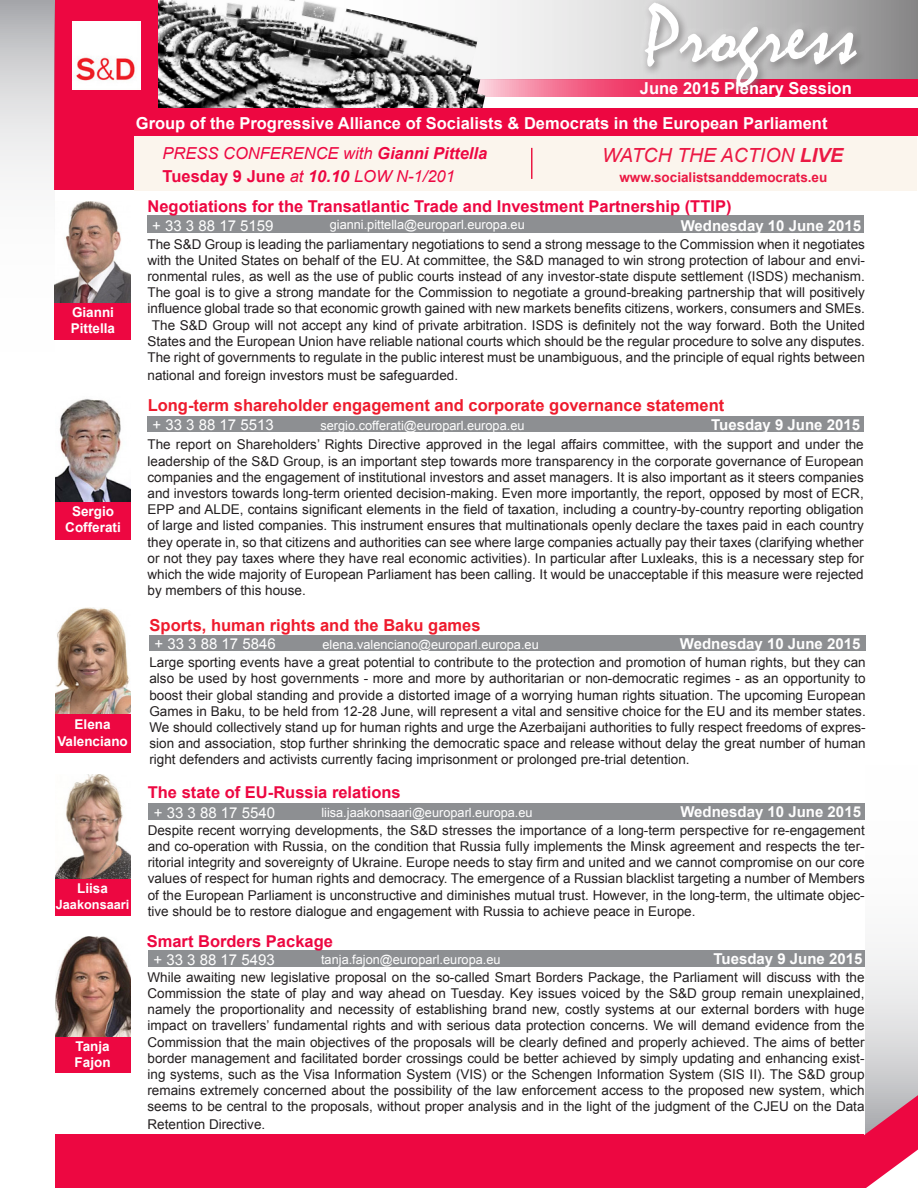
<style>
.page{position:relative;width:918px;height:1188px;background:#fff}
.page>*{position:absolute;margin:0;border:0;box-sizing:border-box;transform-origin:0 0}
.t1{font:82.5px "Mistral";color:#fff}
.t2{font:italic 19.5px "Arial";color:#ed0741}
.t3{font:700 16.5px "Arial";color:#fff}
.t4{font:700 16.5px "Arial";color:#ee1b2d}
.t5{font:italic 16.5px "Arial";color:#ed0741}
.t6{font:700 16.5px "Arial";color:#ed0741}
.t7{font:700 16.35px "Arial";color:#ed0741}
.t8{font:700 15px "Arial";color:#fff}
.t9{font:15px "Arial";color:#fff}
.t10{font:13.5px/16.2px "Arial";color:#231f20;text-align:justify}
.t11{font:700 13.5px/16.2px "Arial";color:#fff}
.t12{font:700 13.5px "Arial";color:#ed0741}
.t13{font:12.75px "Arial";color:#fff}
.t14{font:700 12.75px "Arial";color:#fff}
.s1{font-weight:700}
.s2{font-weight:400;font-style:italic}
.s3{font-style:italic}
</style>
<div class="page">
<img style="left:157px;top:0;width:306px;height:108px">
<svg style="left:286px;top:0;width:632px;height:80px"></svg>
<svg style="left:480px;top:80px;width:438px;height:17px;background:#f2577e"></svg>
<div style="left:636px;top:0;width:229px;height:96px;background:#fff;opacity:.75"></div>
<svg style="left:865px;top:635px;width:53px;height:460px"></svg>
<div style="left:133px;top:0;width:24px;height:137px;background:#ed0741"></div>
<img style="left:458px;top:75px;width:22px;height:22px">
<img style="left:463px;top:91px;width:22px;height:17px">
<div style="left:61px;top:108px;width:857px;height:29px;background:#ed0741"></div>
<svg style="left:863px;top:1095px;width:55px;height:93px"></svg>
<div style="left:54px;top:1134px;width:809px;height:54px;background:#ed0741"></div>
<div style="left:54px;top:0;width:80px;height:1149px;background:#ed0741"></div>
<img style="left:72px;top:21px;width:69px;height:69px">
<div style="left:147px;top:216px;width:717px;height:17px;background:#8d8f92"></div>
<div style="left:52px;top:340px;width:82px;height:56px;background:#fff"></div>
<img style="left:54px;top:201px;width:77px;height:102px">
<div style="left:54px;top:190px;width:84px;height:11px;background:#fff"></div>
<div style="left:134px;top:136px;width:783px;height:54px;background:#fbf5ed"></div>
<div style="left:150px;top:636px;width:716px;height:15px;background:#8d8f92"></div>
<img style="left:55px;top:607px;width:76px;height:107px">
<img style="left:55px;top:936px;width:76px;height:101px">
<svg style="left:0;top:0;width:54px;height:177px"></svg>
<div style="left:148px;top:803px;width:717px;height:17px;background:#8d8f92"></div>
<img style="left:55px;top:774px;width:76px;height:105px">
<div style="left:53px;top:754px;width:82px;height:20px;background:#fff"></div>
<div style="left:53px;top:917px;width:82px;height:19px;background:#fff"></div>
<div style="left:148px;top:951px;width:717px;height:16px;background:#8d8f92"></div>
<div style="left:53px;top:1074px;width:82px;height:60px;background:#fff"></div>
<div style="left:148px;top:416px;width:716px;height:16px;background:#8d8f92"></div>
<img style="left:55px;top:396px;width:76px;height:105px">
<div style="left:48px;top:361px;width:7px;height:827px;background:#fff"></div>
<div style="left:131px;top:195px;width:9px;height:939px;background:#fff"></div>
<div style="left:54px;top:540px;width:82px;height:67px;background:#fff"></div>
<p class="t11" style="left:72px;top:305px;width:44px">Gianni</p>
<p class="t11" style="left:71px;top:321px;width:46px">Pittella</p>
<p class="t11" style="left:72px;top:503px;width:44px">Sergio</p>
<p class="t11" style="left:65px;top:520px;width:57px">Cofferati</p>
<p class="t1" style="left:644px;top:-10px;width:214px">Progress</p>
<p class="t3" style="left:640px;top:77px;width:213px">June 2015 Plenary Session</p>
<p class="t3" style="left:136px;top:112px;width:693px">Group of the Progressive Alliance of Socialists &amp; Democrats in the European Parliament</p>
<p class="t5" style="left:163px;top:142px;width:326px">PRESS CONFERENCE with <span class="s1">Gianni Pittella</span></p>
<p class="t6" style="left:163px;top:165px;width:294px">Tuesday 9 June <span class="s2">at</span> <span class="s3">10.10</span> <span class="s2">LOW N-1/201</span></p>
<p class="t2" style="left:602px;top:143px;width:243px">WATCH THE ACTION <span class="s1">LIVE</span></p>
<p class="t12" style="left:619px;top:168px;width:210px">www.socialistsanddemocrats.eu</p>
<p class="t7" style="left:147px;top:195px;width:586px">Negotiations for the Transatlantic Trade and Investment Partnership (TTIP)</p>
<p class="t9" style="left:152px;top:216px;width:123px">+ 33 3 88 17 5159</p>
<p class="t13" style="left:330px;top:216px;width:197px">gianni.pittella@europarl.europa.eu</p>
<p class="t8" style="left:681px;top:216px;width:182px">Wednesday 10 June 2015</p>
<p class="t10" style="left:147px;top:236px;width:719px">The S&amp;D Group is leading the parliamentary negotiations to send a strong message to the Commission when it negotiates with the United States on behalf of the EU. At committee, the S&amp;D managed to win strong protection of labour and envi&shy;ronmental rules, as well as the use of public courts instead of any investor-state dispute settlement (ISDS) mechanism.<br>The goal is to give a strong mandate for the Commission to negotiate a ground-breaking partnership that will positively influence global trade so that economic growth gained with new markets benefits citizens, workers, consumers and SMEs.</p>
<p class="t10" style="left:147px;top:317px;width:719px;text-align:center">The S&amp;D Group will not accept any kind of private arbitration. ISDS is definitely not the way forward. Both the United<br>States and the European Union have reliable national courts which should be the regular procedure to solve any disputes.<br>The right of governments to regulate in the public interest must be unambiguous, and the principle of equal rights between</p>
<p class="t10" style="left:147px;top:367px;width:312px">national and foreign investors must be safeguarded.</p>
<p class="t4" style="left:148px;top:394px;width:578px">Long-term shareholder engagement and corporate governance statement</p>
<p class="t9" style="left:153px;top:415px;width:123px">+ 33 3 88 17 5513</p>
<p class="t13" style="left:321px;top:417px;width:206px">sergio.cofferati@europarl.europa.eu</p>
<p class="t8" style="left:711px;top:414px;width:150px">Tuesday 9 June 2015</p>
<p class="t10" style="left:147px;top:437px;width:718px">The report on Shareholders’ Rights Directive approved in the legal affairs committee, with the support and under the leadership of the S&amp;D Group, is an important step towards more transparency in the corporate governance of European companies and the engagement of institutional investors and asset managers. It is also important as it steers companies and investors towards long-term oriented decision-making. Even more importantly, the report, opposed by most of ECR, EPP and ALDE, contains significant elements in the field of taxation, including a country-by-country reporting obligation of large and listed companies. This instrument ensures that multinationals openly declare the taxes paid in each country they operate in, so that citizens and authorities can see where large companies actually pay their taxes (clarifying whether or not they pay taxes where they have real economic activities). In particular after Luxleaks, this is a necessary step for which the wide majority of European Parliament has been calling. It would be unacceptable if this measure were rejected by members of this house.</p>
<p class="t11" style="left:75px;top:717px;width:38px">Elena</p>
<p class="t11" style="left:57px;top:733px;width:72px">Valenciano</p>
<p class="t11" style="left:63px;top:879px;width:62px">Salvatore<br>Caronna</p>
<p class="t11" style="left:77px;top:881px;width:32px">Liisa</p>
<p class="t14" style="left:56px;top:896px;width:75px">Jaakonsaari</p>
<p class="t11" style="left:75px;top:1038px;width:36px">Tanja</p>
<p class="t11" style="left:75px;top:1055px;width:38px">Fajon</p>
<p class="t11" style="left:82px;top:1058px;width:27px">Dan</p>
<p class="t4" style="left:150px;top:614px;width:332px">Sports, human rights and the Baku games</p>
<p class="t9" style="left:154px;top:634px;width:123px">+ 33 3 88 17 5846</p>
<p class="t13" style="left:322px;top:636px;width:218px">elena.valenciano@europarl.europa.eu</p>
<p class="t8" style="left:680px;top:634px;width:182px">Wednesday 10 June 2015</p>
<p class="t10" style="left:149px;top:654px;width:718px">Large sporting events have a great potential to contribute to the protection and promotion of human rights, but they can also be used by host governments - more and more by authoritarian or non-democratic regimes - as an opportunity to boost their global standing and provide a distorted image of a worrying human rights situation. The upcoming European Games in Baku, to be held from 12-28 June, will represent a vital and sensitive choice for the EU and its member states.<br>We should collectively stand up for human rights and urge the Azerbaijani authorities to fully respect freedoms of expres&shy;sion and association, stop further shrinking the democratic space and release without delay the great number of human right defenders and activists currently facing imprisonment or prolonged pre-trial detention.</p>
<p class="t7" style="left:148px;top:781px;width:255px">The state of EU-Russia relations</p>
<p class="t10" style="left:148px;top:822px;width:719px">Despite recent worrying developments, the S&amp;D stresses the importance of a long-term perspective for re-engagement and co-operation with Russia, on the condition that Russia fully implements the Minsk agreement and respects the ter&shy;ritorial integrity and sovereignty of Ukraine. Europe needs to stay firm and united and we cannot compromise on our core values of respect for human rights and democracy. The emergence of a Russian blacklist targeting a number of Members of the European Parliament is unconstructive and diminishes mutual trust. However, in the long-term, the ultimate objec&shy;tive should be to restore dialogue and engagement with Russia to achieve peace in Europe.</p>
<p class="t8" style="left:680px;top:802px;width:182px">Wednesday 10 June 2015</p>
<p class="t9" style="left:154px;top:803px;width:123px">+ 33 3 88 17 5540</p>
<p class="t13" style="left:321px;top:804px;width:213px">liisa.jaakonsaari@europarl.europa.eu</p>
<p class="t7" style="left:147px;top:930px;width:188px">Smart Borders Package</p>
<p class="t10" style="left:147px;top:969px;width:719px">While awaiting new legislative proposal on the so-called Smart Borders Package, the Parliament will discuss with the Commission the state of play and way ahead on Tuesday. Key issues voiced by the S&amp;D group remain unexplained, namely the proportionality and necessity of establishing brand new, costly systems at our external borders with huge impact on travellers’ fundamental rights and with serious data protection concerns. We will demand evidence from the Commission that the main objectives of the proposals will be clearly defined and properly achieved. The aims of better border management and facilitated border crossings could be better achieved by simply updating and enhancing exist&shy;ing systems, such as the Visa Information System (VIS) or the Schengen Information System (SIS II). The S&amp;D group remains extremely concerned about the possibility of the law enforcement access to the proposed new system, which seems to be central to the proposals, without proper analysis and in the light of the judgment of the CJEU on the Data</p>
<p class="t10" style="left:147px;top:1117px;width:119px">Retention Directive.</p>
<p class="t8" style="left:714px;top:949px;width:150px">Tuesday 9 June 2015</p>
<p class="t9" style="left:154px;top:950px;width:123px">+ 33 3 88 17 5493</p>
<p class="t13" style="left:321px;top:951px;width:181px">tanja.fajon@europarl.europa.eu</p>
</div>
